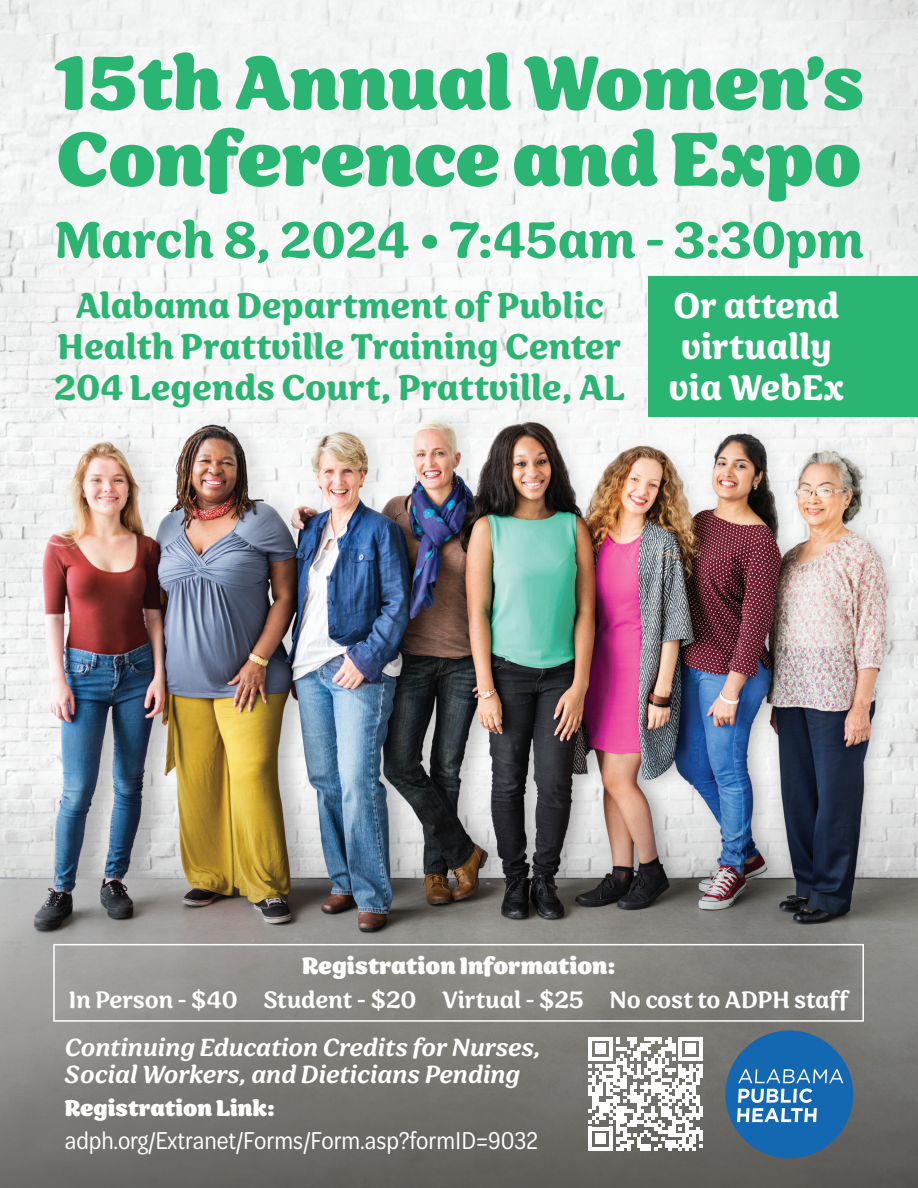
<style>
.page{position:relative;width:918px;height:1188px;background:#fff}
.page>*{position:absolute;margin:0;border:0;box-sizing:border-box;transform-origin:0 0}
.t1{font:800 86.85px/76.2px "Sirenia";color:#2bb572}
.t2{font:600 58.5px "Sirenia";color:#2bb572}
.t3{font:600 40.95px/41px "Sirenia";color:#2bb572;text-align:center}
.t4{font:600 40.95px/41px "Sirenia";color:#fff}
.t5{font:italic 500 28.35px/27.5px "Sirenia";color:#fff}
.t6{font:500 27.15px "Sirenia";color:#fff}
.t7{font:800 27.15px "Sirenia";color:#fff}
.t8{font:26.1px "Omnes Narrow";color:#fff}
.t9{font:800 26.1px "Sirenia";color:#fff}
</style>
<div class="page">
<img style="left:0;top:0;width:918px;height:773px">
<div style="left:649px;top:276px;width:269px;height:140px;background:#2bb572"></div>
<svg style="left:0;top:773px;width:918px;height:415px;background:#7d7d79"></svg>
<div style="left:725px;top:1030px;width:128px;height:128px;background:#1468b2;border-radius:50%"></div>
<svg style="left:738px;top:1069px;width:105px;height:14px"></svg>
<svg style="left:737px;top:1089px;width:80px;height:33px"></svg>
<svg style="left:589px;top:1037px;width:114px;height:114px"></svg>
<div style="left:53px;top:944px;width:811px;height:78px;border:2px solid #fff"></div>
<p class="t1" style="left:54px;top:50px;width:812px">15th Annual Women’s<br>Conference and Expo</p>
<p class="t2" style="left:54px;top:206px;width:812px">March 8, 2024 • 7:45am - 3:30pm</p>
<p class="t3" style="left:58px;top:288px;width:566px">Alabama Department of Public<br>Health Prattville Training Center</p>
<p class="t3" style="left:54px;top:370px;width:572px">204 Legends Court, Prattville, AL</p>
<p class="t4" style="left:669px;top:288px;width:177px">Or attend virtually via WebEx</p>
<p class="t7" style="left:302px;top:950px;width:315px">Registration Information:</p>
<p class="t6" style="left:69px;top:984px;width:782px">In Person - $40 Student - $20 Virtual - $25 No cost to ADPH staff</p>
<p class="t5" style="left:65px;top:1035px;width:478px">Continuing Education Credits for Nurses,<br>Social Workers, and Dieticians Pending</p>
<p class="t9" style="left:65px;top:1093px;width:212px">Registration Link:</p>
<p class="t8" style="left:65px;top:1123px;width:474px">adph.org/Extranet/Forms/Form.asp?formID=9032</p>
</div>
